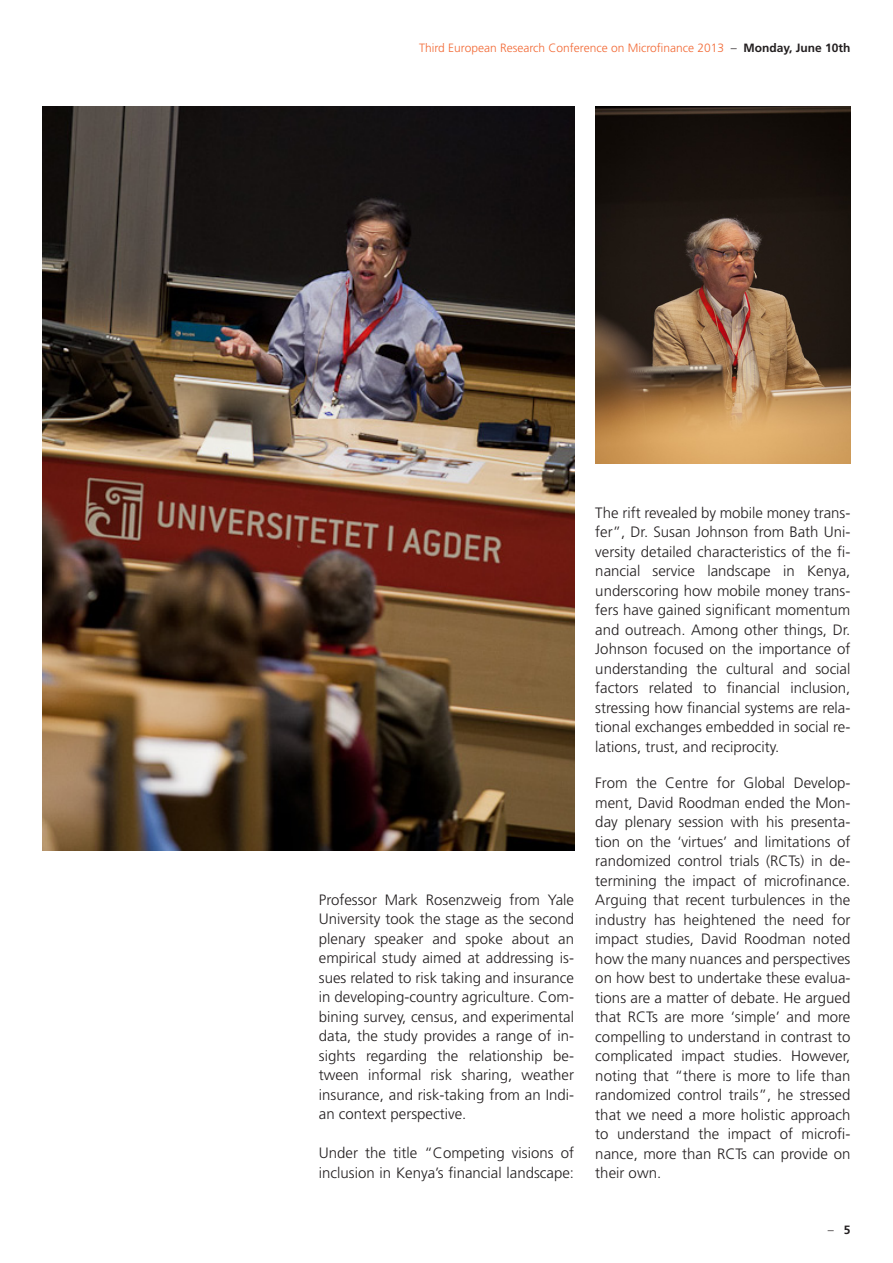
<style>
.page{position:relative;width:893px;height:1263px;background:#fff}
.page>*{position:absolute;margin:0;border:0;box-sizing:border-box;transform-origin:0 0}
.t1{font:300 15px/19.5px "Frutiger";color:#231f20;text-align:justify}
.t2{font:300 12px "Frutiger";color:#f26935}
.t3{font:300 12px "Frutiger";color:#231f20}
.s1{color:#231f20}
.s2{font-weight:700;color:#231f20}
.s3{font-weight:700}
</style>
<div class="page">
<img style="left:43px;top:106px;width:531px;height:744px">
<img style="left:595px;top:106px;width:255px;height:357px">
<p class="t2" style="left:419px;top:41px;width:433px">Third European Research Conference on Microfinance 2013 <span class="s1">–</span> <span class="s2">Monday, June 10th</span></p>
<p class="t1" style="left:319px;top:890px;width:257px">Professor Mark Rosenzweig from Yale University took the stage as the second plenary speaker and spoke about an empirical study aimed at addressing is&shy;sues related to risk taking and insurance in developing-country agriculture. Com&shy;bining survey, census, and experimental data, the study provides a range of in&shy;sights regarding the relationship be&shy;tween informal risk sharing, weather insurance, and risk-taking from an Indi&shy;an context perspective.</p>
<p class="t1" style="left:319px;top:1143px;width:257px">Under the title “Competing visions of inclusion in Kenya’s financial landscape:</p>
<p class="t1" style="left:595px;top:503px;width:257px">The rift revealed by mobile money trans&shy;fer”, Dr. Susan Johnson from Bath Uni&shy;versity detailed characteristics of the fi&shy;nancial service landscape in Kenya, underscoring how mobile money trans&shy;fers have gained significant momentum and outreach. Among other things, Dr.<br>Johnson focused on the importance of understanding the cultural and social factors related to financial inclusion, stressing how financial systems are rela&shy;tional exchanges embedded in social re&shy;lations, trust, and reciprocity.</p>
<p class="t1" style="left:595px;top:773px;width:257px">From the Centre for Global Develop&shy;ment, David Roodman ended the Mon&shy;day plenary session with his presenta&shy;tion on the ‘virtues’ and limitations of randomized control trials (RCTs) in de&shy;termining the impact of microfinance.<br>Arguing that recent turbulences in the industry has heightened the need for impact studies, David Roodman noted how the many nuances and perspectives on how best to undertake these evalua&shy;tions are a matter of debate. He argued that RCTs are more ‘simple’ and more compelling to understand in contrast to complicated impact studies. However, noting that “there is more to life than randomized control trails”, he stressed that we need a more holistic approach to understand the impact of microfi&shy;nance, more than RCTs can provide on their own.</p>
<p class="t3" style="left:828px;top:1223px;width:24px">– <span class="s3">5</span></p>
</div>
